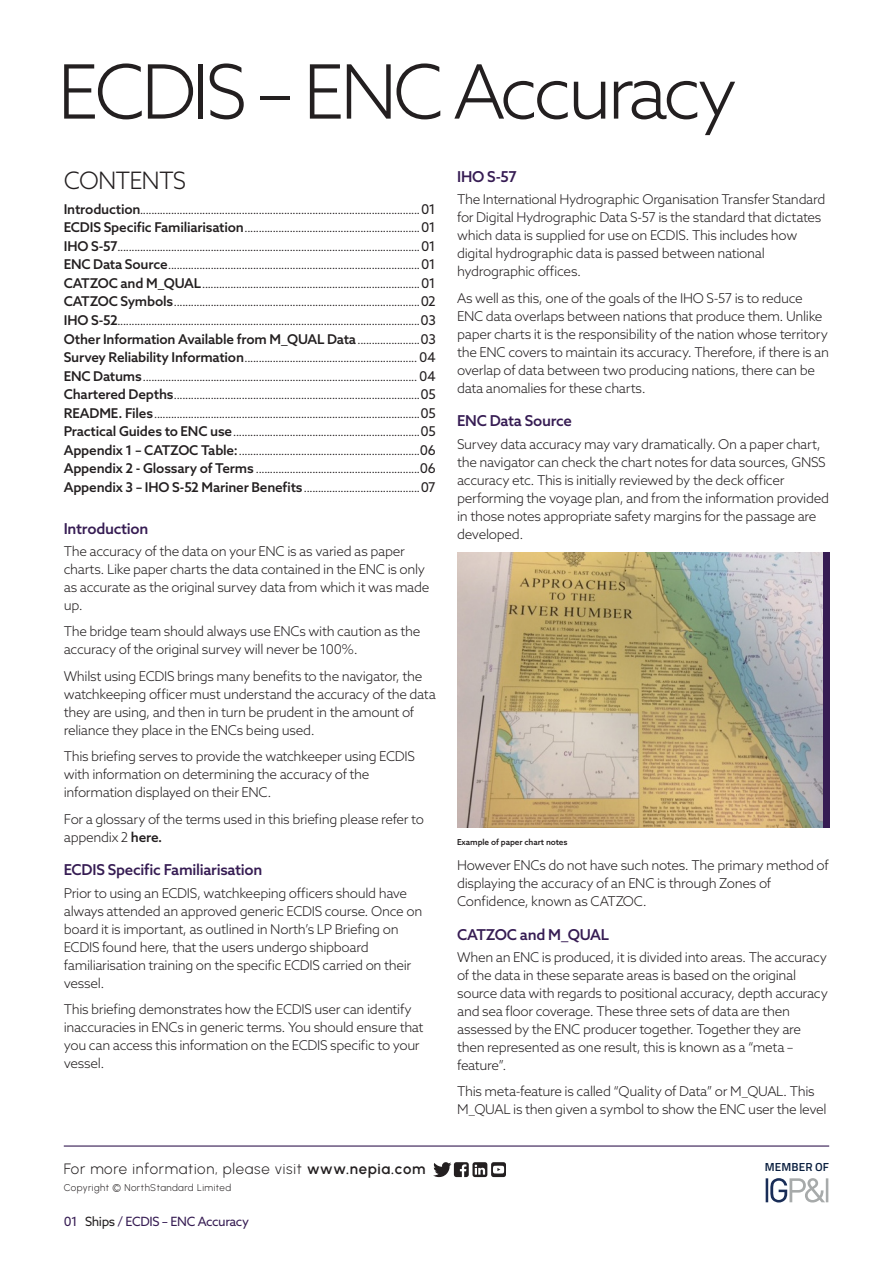
<style>
.page{position:relative;width:893px;height:1263px;background:#fff}
.page>*{position:absolute;margin:0;border:0;box-sizing:border-box;transform-origin:0 0}
.NORTH_-_Title{font:300 75px "Azo Sans";letter-spacing:-.06em;color:#231f20}
.NORTH_-_Contents_-_Header{font:300 24px "Azo Sans";letter-spacing:-.04em;color:#231f20}
.NORTH_-_Sub_Header{font:500 15px "Azo Sans";letter-spacing:-.02em;color:#361c53}
.NORTH_-_Footer{font:15px "Urbanist";letter-spacing:.045em;color:#231f20}
.NORTH_-_Body_2{font:300 13.5px/18px "Azo Sans";letter-spacing:-.025em;color:#231f20}
.NORTH_-_Contents_-_List{font:500 13.5px "Azo Sans";letter-spacing:-.015em;color:#231f20}
.NORTH_-_Navigation{font:12.75px "Azo Sans";letter-spacing:-.03em;color:#361c53}
.t1{font:600 11.7px "Titillium Web";letter-spacing:.01em;color:#091e3e}
.NORTH_-_Contents_-_List-2{font:10.5px "Azo Sans";color:#231f20}
.NORTH_-_Contents_-_List_End{font:10.5px "Azo Sans";color:#231f20}
.NORTH_-_Footer-2{font:9.75px "Urbanist";letter-spacing:.05em;color:#231f20}
.NORTH_-_Copyright{font:500 8.25px "Azo Sans";letter-spacing:-.01em;color:#231f20}
.s1{font-weight:500;font-size:13.5px}
.s2{font-size:13.5px}
.s3{font-weight:400;font-size:10.5px}
.s4{font-weight:400}
.s5{font-weight:500}
.s6{font-weight:600}
.s7{color:#231f20}
</style>
<div class="page">
<img style="left:457px;top:553px;width:366px;height:275px">
<div style="left:823px;top:553px;width:6px;height:275px;background:#361c53"></div>
<hr style="left:64px;top:1145px;width:765px;height:1px;background:#361c53">
<svg style="left:433px;top:1162px;width:73px;height:15px"></svg>
<svg style="left:766px;top:1178px;width:62px;height:24px"></svg>
<p class="NORTH_-_Title" style="left:57px;top:43px;width:682px">ECDIS – ENC Accuracy</p>
<p class="NORTH_-_Contents_-_Header" style="left:64px;top:165px;width:124px">CONTENTS</p>
<p class="NORTH_-_Contents_-_List-2" style="left:64px;top:203px;width:374px"><span class="s1">Introduction</span>...................................................................................................<span class="s2">01</span></p>
<p class="NORTH_-_Contents_-_List-2" style="left:64px;top:222px;width:374px"><span class="s1">ECDIS Specific Familiarisation</span>..............................................................<span class="s2">01</span></p>
<p class="NORTH_-_Contents_-_List-2" style="left:64px;top:240px;width:374px"><span class="s1">IHO S-57</span>...........................................................................................................<span class="s2">01</span></p>
<p class="NORTH_-_Contents_-_List-2" style="left:64px;top:259px;width:374px"><span class="s1">ENC Data Source</span>.........................................................................................<span class="s2">01</span></p>
<p class="NORTH_-_Contents_-_List-2" style="left:64px;top:277px;width:374px"><span class="s1">CATZOC and M_QUAL</span>.............................................................................<span class="s2">01</span></p>
<p class="NORTH_-_Contents_-_List-2" style="left:64px;top:296px;width:374px"><span class="s1">CATZOC Symbols</span>.......................................................................................<span class="s2">02</span></p>
<p class="NORTH_-_Contents_-_List-2" style="left:64px;top:314px;width:374px"><span class="s1">IHO S-52</span>...........................................................................................................<span class="s2">03</span></p>
<p class="NORTH_-_Contents_-_List" style="left:64px;top:330px;width:374px">Other Information Available from M_QUAL Data<span class="s3">......................</span><span class="s4">03</span></p>
<p class="NORTH_-_Contents_-_List-2" style="left:64px;top:351px;width:374px"><span class="s1">Survey Reliability Information</span>............................................................. <span class="s2">04</span></p>
<p class="NORTH_-_Contents_-_List-2" style="left:64px;top:370px;width:374px"><span class="s1">ENC Datums</span>................................................................................................. <span class="s2">04</span></p>
<p class="NORTH_-_Contents_-_List-2" style="left:64px;top:388px;width:374px"><span class="s1">Chartered Depths</span>.......................................................................................<span class="s2">05</span></p>
<p class="NORTH_-_Contents_-_List-2" style="left:64px;top:407px;width:374px"><span class="s1">README. Files</span>..............................................................................................<span class="s2">05</span></p>
<p class="NORTH_-_Contents_-_List-2" style="left:64px;top:425px;width:374px"><span class="s1">Practical Guides to ENC use</span>..................................................................<span class="s2">05</span></p>
<p class="NORTH_-_Contents_-_List-2" style="left:64px;top:444px;width:374px"><span class="s1">Appendix 1 – CATZOC Table:</span>................................................................<span class="s2">06</span></p>
<p class="NORTH_-_Contents_-_List-2" style="left:64px;top:462px;width:374px"><span class="s1">Appendix 2 - Glossary of Terms</span> ..........................................................<span class="s2">06</span></p>
<p class="NORTH_-_Contents_-_List_End" style="left:64px;top:481px;width:374px"><span class="s1">Appendix 3 – IHO S-52 Mariner Benefits</span>.........................................<span class="s2">07</span></p>
<p class="NORTH_-_Sub_Header" style="left:64px;top:518px;width:86px">Introduction</p>
<p class="NORTH_-_Body_2" style="left:64px;top:542px;width:367px">The accuracy of the data on your ENC is as varied as paper charts. Like paper charts the data contained in the ENC is only as accurate as the original survey data from which it was made up.</p>
<p class="NORTH_-_Body_2" style="left:64px;top:622px;width:358px">The bridge team should always use ENCs with caution as the accuracy of the original survey will never be 100%.</p>
<p class="NORTH_-_Body_2" style="left:64px;top:667px;width:374px">Whilst using ECDIS brings many benefits to the navigator, the watchkeeping officer must understand the accuracy of the data they are using, and then in turn be prudent in the amount of reliance they place in the ENCs being used.</p>
<p class="NORTH_-_Body_2" style="left:64px;top:747px;width:353px">This briefing serves to provide the watchkeeper using ECDIS with information on determining the accuracy of the information displayed on their ENC.</p>
<p class="NORTH_-_Body_2" style="left:64px;top:810px;width:362px">For a glossary of the terms used in this briefing please refer to appendix 2 <span class="s5">here.</span></p>
<p class="NORTH_-_Sub_Header" style="left:64px;top:860px;width:200px">ECDIS Specific Familiarisation</p>
<p class="NORTH_-_Body_2" style="left:64px;top:884px;width:360px">Prior to using an ECDIS, watchkeeping officers should have always attended an approved generic ECDIS course. Once on board it is important, as outlined in North’s LP Briefing on ECDIS found here, that the users undergo shipboard familiarisation training on the specific ECDIS carried on their vessel.</p>
<p class="NORTH_-_Body_2" style="left:64px;top:1000px;width:361px">This briefing demonstrates how the ECDIS user can identify inaccuracies in ENCs in generic terms. You should ensure that you can access this information on the ECDIS specific to your vessel.</p>
<p class="NORTH_-_Sub_Header" style="left:457px;top:167px;width:61px">IHO S-57</p>
<p class="NORTH_-_Body_2" style="left:457px;top:190px;width:370px">The International Hydrographic Organisation Transfer Standard for Digital Hydrographic Data S-57 is the standard that dictates which data is supplied for use on ECDIS. This includes how digital hydrographic data is passed between national hydrographic offices.</p>
<p class="NORTH_-_Body_2" style="left:457px;top:289px;width:374px">As well as this, one of the goals of the IHO S-57 is to reduce ENC data overlaps between nations that produce them. Unlike paper charts it is the responsibility of the nation whose territory the ENC covers to maintain its accuracy. Therefore, if there is an overlap of data between two producing nations, there can be data anomalies for these charts.</p>
<p class="NORTH_-_Sub_Header" style="left:457px;top:411px;width:116px">ENC Data Source</p>
<p class="NORTH_-_Body_2" style="left:457px;top:434px;width:374px">Survey data accuracy may vary dramatically. On a paper chart, the navigator can check the chart notes for data sources, GNSS accuracy etc. This is initially reviewed by the deck officer performing the voyage plan, and from the information provided in those notes appropriate safety margins for the passage are developed.</p>
<p class="NORTH_-_Copyright" style="left:457px;top:836px;width:112px">Example of paper chart notes</p>
<p class="NORTH_-_Body_2" style="left:457px;top:856px;width:373px">However ENCs do not have such notes. The primary method of displaying the accuracy of an ENC is through Zones of<br>Confidence, known as CATZOC.</p>
<p class="NORTH_-_Sub_Header" style="left:457px;top:924px;width:153px">CATZOC and M_QUAL</p>
<p class="NORTH_-_Body_2" style="left:457px;top:948px;width:372px">When an ENC is produced, it is divided into areas. The accuracy of the data in these separate areas is based on the original source data with regards to positional accuracy, depth accuracy and sea floor coverage. These three sets of data are then assessed by the ENC producer together. Together they are then represented as one result, this is known as a “meta – feature”.</p>
<p class="NORTH_-_Body_2" style="left:457px;top:1082px;width:371px">This meta-feature is called “Quality of Data” or M_QUAL. This<br>M_QUAL is then given a symbol to show the ENC user the level</p>
<p class="NORTH_-_Footer" style="left:64px;top:1159px;width:363px">For more information, please visit <span class="s6">www.nepia.com</span></p>
<p class="NORTH_-_Footer-2" style="left:64px;top:1181px;width:169px">Copyright © NorthStandard Limited</p>
<p class="NORTH_-_Navigation" style="left:64px;top:1213px;width:187px">01 <span class="s7">Ships</span> / ECDIS – ENC Accuracy</p>
<p class="t1" style="left:765px;top:1158px;width:66px">MEMBER OF</p>
</div>
